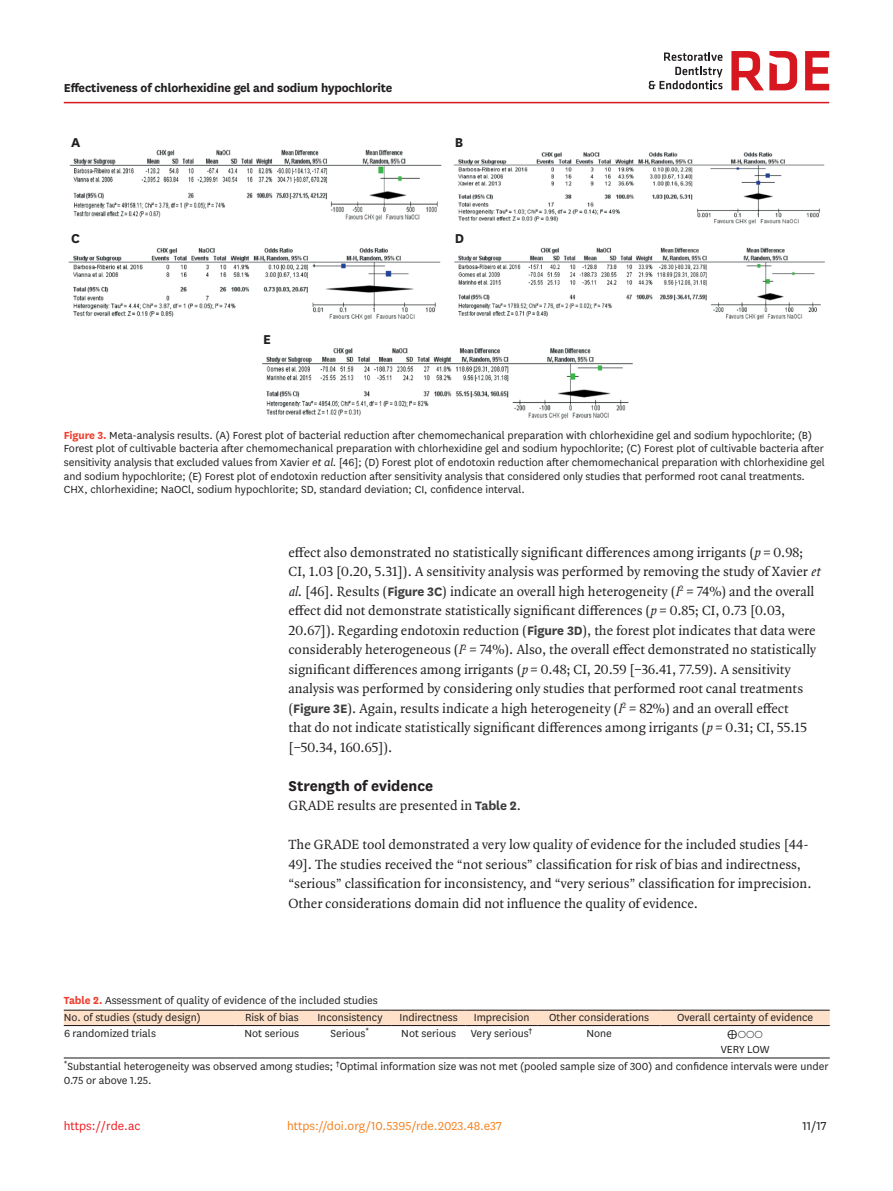
<style>
.page{position:relative;width:893px;height:1191px;background:#fff}
.page>*{position:absolute;margin:0;border:0;box-sizing:border-box;transform-origin:0 0}
.body_title2{font:700 16.5px "National";color:#231f20}
.t1{font:700 15px "National";color:#231f20}
.body_p{font:14.25px/19.5px "Quadraat OT";color:#231f20}
.body_p_first{font:14.25px "Quadraat OT";color:#231f20}
.alt-title-type{font:700 13.5px "National";letter-spacing:-.01em;color:#231f20}
.doi_running_footer{font:13.5px "National";color:#f58220}
.t2{font:13.5px "National";color:#ee1d23}
.t3{font:13.5px "National";color:#231f20}
.fig_caption{font:12px/13.5px "National";color:#231f20}
.table-wrap-foot_p_fi{font:12px/13.5px "National";color:#231f20}
.thead_entry{font:12px "National";color:#231f20}
.tbody_entry{font:12px "National";color:#231f20}
.table-wrap_caption{font:12px "National";color:#231f20}
.s1{font-weight:700;color:#ef3e2e}
.s2{font-style:italic}
.s3{font-family:"National";font-weight:700;color:#3e3e3f}
.s4{font-family:"Cambria"}
</style>
<div class="page">
<hr style="left:64px;top:102px;width:765px;height:1px;background:#d7171f">
<svg style="left:649px;top:52px;width:73px;height:37px"></svg>
<svg style="left:805px;top:51px;width:24px;height:39px"></svg>
<svg style="left:731px;top:51px;width:66px;height:39px"></svg>
<div style="left:64px;top:1010px;width:766px;height:15px;background:#fee1c8"></div>
<hr style="left:64px;top:1009px;width:172px;height:1px;background:#231f20">
<hr style="left:236px;top:1009px;width:72px;height:1px;background:#231f20">
<hr style="left:308px;top:1009px;width:84px;height:1px;background:#231f20">
<hr style="left:392px;top:1009px;width:73px;height:1px;background:#231f20">
<hr style="left:465px;top:1009px;width:73px;height:1px;background:#231f20">
<hr style="left:538px;top:1009px;width:123px;height:1px;background:#231f20">
<hr style="left:661px;top:1009px;width:169px;height:1px;background:#231f20">
<hr style="left:64px;top:1025px;width:172px;height:1px;background:#231f20">
<hr style="left:236px;top:1025px;width:72px;height:1px;background:#231f20">
<hr style="left:308px;top:1025px;width:84px;height:1px;background:#231f20">
<hr style="left:392px;top:1025px;width:73px;height:1px;background:#231f20">
<hr style="left:465px;top:1025px;width:73px;height:1px;background:#231f20">
<hr style="left:538px;top:1025px;width:123px;height:1px;background:#231f20">
<hr style="left:661px;top:1025px;width:169px;height:1px;background:#231f20">
<hr style="left:64px;top:1057px;width:172px;height:1px;background:#231f20">
<hr style="left:236px;top:1057px;width:72px;height:1px;background:#231f20">
<hr style="left:308px;top:1057px;width:84px;height:1px;background:#231f20">
<hr style="left:392px;top:1057px;width:73px;height:1px;background:#231f20">
<hr style="left:465px;top:1057px;width:73px;height:1px;background:#231f20">
<hr style="left:538px;top:1057px;width:123px;height:1px;background:#231f20">
<hr style="left:661px;top:1057px;width:169px;height:1px;background:#231f20">
<img style="left:69px;top:149px;width:373px;height:72px">
<img style="left:453px;top:152px;width:372px;height:73px">
<img style="left:454px;top:247px;width:371px;height:73px">
<img style="left:68px;top:248px;width:373px;height:72px">
<img style="left:262px;top:348px;width:371px;height:72px">
<p class="alt-title-type" style="left:64px;top:78px;width:330px">Effectiveness of chlorhexidine gel and sodium hypochlorite</p>
<p class="t1" style="left:71px;top:131px;width:11px">A</p>
<p class="t1" style="left:455px;top:131px;width:10px">B</p>
<p class="t1" style="left:71px;top:228px;width:10px">C</p>
<p class="t1" style="left:455px;top:228px;width:11px">D</p>
<p class="t1" style="left:263px;top:329px;width:9px">E</p>
<p class="fig_caption" style="left:64px;top:428px;width:762px"><span class="s1">Figure 3.</span> Meta-analysis results. (A) Forest plot of bacterial reduction after chemomechanical preparation with chlorhexidine gel and sodium hypochlorite; (B)<br>Forest plot of cultivable bacteria after chemomechanical preparation with chlorhexidine gel and sodium hypochlorite; (C) Forest plot of cultivable bacteria after sensitivity analysis that excluded values from Xavier <span class="s2">et al.</span> [46]; (D) Forest plot of endotoxin reduction after chemomechanical preparation with chlorhexidine gel and sodium hypochlorite; (E) Forest plot of endotoxin reduction after sensitivity analysis that considered only studies that performed root canal treatments.<br>CHX, chlorhexidine; NaOCl, sodium hypochlorite; SD, standard deviation; CI, confidence interval.</p>
<p class="body_p" style="left:289px;top:542px;width:536px">effect also demonstrated no statistically significant differences among irrigants (<span class="s2">p</span> = 0.98; CI, 1.03 [0.20, 5.31]). A sensitivity analysis was performed by removing the study of Xavier <span class="s2">et al</span>. [46]. Results (<span class="s3">Figure 3C</span>) indicate an overall high heterogeneity (<span class="s2">I</span><sup>2</sup> = 74%) and the overall effect did not demonstrate statistically significant differences (<span class="s2">p</span> = 0.85; CI, 0.73 [0.03, 20.67]). Regarding endotoxin reduction (<span class="s3">Figure 3D</span>), the forest plot indicates that data were considerably heterogeneous (<span class="s2">I</span><sup>2</sup> = 74%). Also, the overall effect demonstrated no statistically significant differences among irrigants (<span class="s2">p</span> = 0.48; CI, 20.59 [−36.41, 77.59). A sensitivity analysis was performed by considering only studies that performed root canal treatments (<span class="s3">Figure 3E</span>). Again, results indicate a high heterogeneity (<span class="s2">I</span><sup>2</sup> = 82%) and an overall effect<br>that do not indicate statistically significant differences among irrigants (<span class="s2">p</span> = 0.31; CI, 55.15 [−50.34, 160.65]).</p>
<p class="body_title2" style="left:289px;top:774px;width:146px">Strength of evidence</p>
<p class="body_p_first" style="left:289px;top:796px;width:234px">GRADE results are presented in <span class="s3">Table 2</span>.</p>
<p class="body_p" style="left:289px;top:835px;width:525px">The GRADE tool demonstrated a very low quality of evidence for the included studies [44- 49]. The studies received the “not serious” classification for risk of bias and indirectness, “serious” classification for inconsistency, and “very serious” classification for imprecision.<br>Other considerations domain did not influence the quality of evidence.</p>
<p class="table-wrap_caption" style="left:64px;top:992px;width:315px"><span class="s1">Table 2.</span> Assessment of quality of evidence of the included studies</p>
<p class="thead_entry" style="left:64px;top:1009px;width:138px">No. of studies (study design)</p>
<p class="thead_entry" style="left:245px;top:1009px;width:55px">Risk of bias</p>
<p class="thead_entry" style="left:317px;top:1009px;width:67px">Inconsistency</p>
<p class="thead_entry" style="left:399px;top:1009px;width:60px">Indirectness</p>
<p class="thead_entry" style="left:474px;top:1009px;width:57px">Imprecision</p>
<p class="thead_entry" style="left:549px;top:1009px;width:101px">Other considerations</p>
<p class="thead_entry" style="left:677px;top:1009px;width:138px">Overall certainty of evidence</p>
<p class="tbody_entry" style="left:64px;top:1025px;width:94px">6 randomized trials</p>
<p class="tbody_entry" style="left:245px;top:1025px;width:56px">Not serious</p>
<p class="tbody_entry" style="left:330px;top:1025px;width:40px">Serious<sup>*</sup></p>
<p class="tbody_entry" style="left:401px;top:1025px;width:56px">Not serious</p>
<p class="tbody_entry" style="left:471px;top:1025px;width:63px">Very serious<sup>†</sup></p>
<p class="tbody_entry" style="left:586px;top:1025px;width:27px">None</p>
<p class="tbody_entry" style="left:727px;top:1026px;width:37px"><span class="s4">⨁</span>◯◯◯</p>
<p class="tbody_entry" style="left:721px;top:1041px;width:50px">VERY LOW</p>
<p class="table-wrap-foot_p_fi" style="left:64px;top:1059px;width:766px"><sup>*</sup>Substantial heterogeneity was observed among studies; <sup>†</sup>Optimal information size was not met (pooled sample size of 300) and confidence intervals were under<br>0.75 or above 1.25.</p>
<p class="t2" style="left:64px;top:1116px;width:78px">https://rde.ac</p>
<p class="doi_running_footer" style="left:287px;top:1116px;width:216px">https://doi.org/10.5395/rde.2023.48.e37</p>
<p class="t3" style="left:802px;top:1116px;width:26px">11/17</p>
</div>
